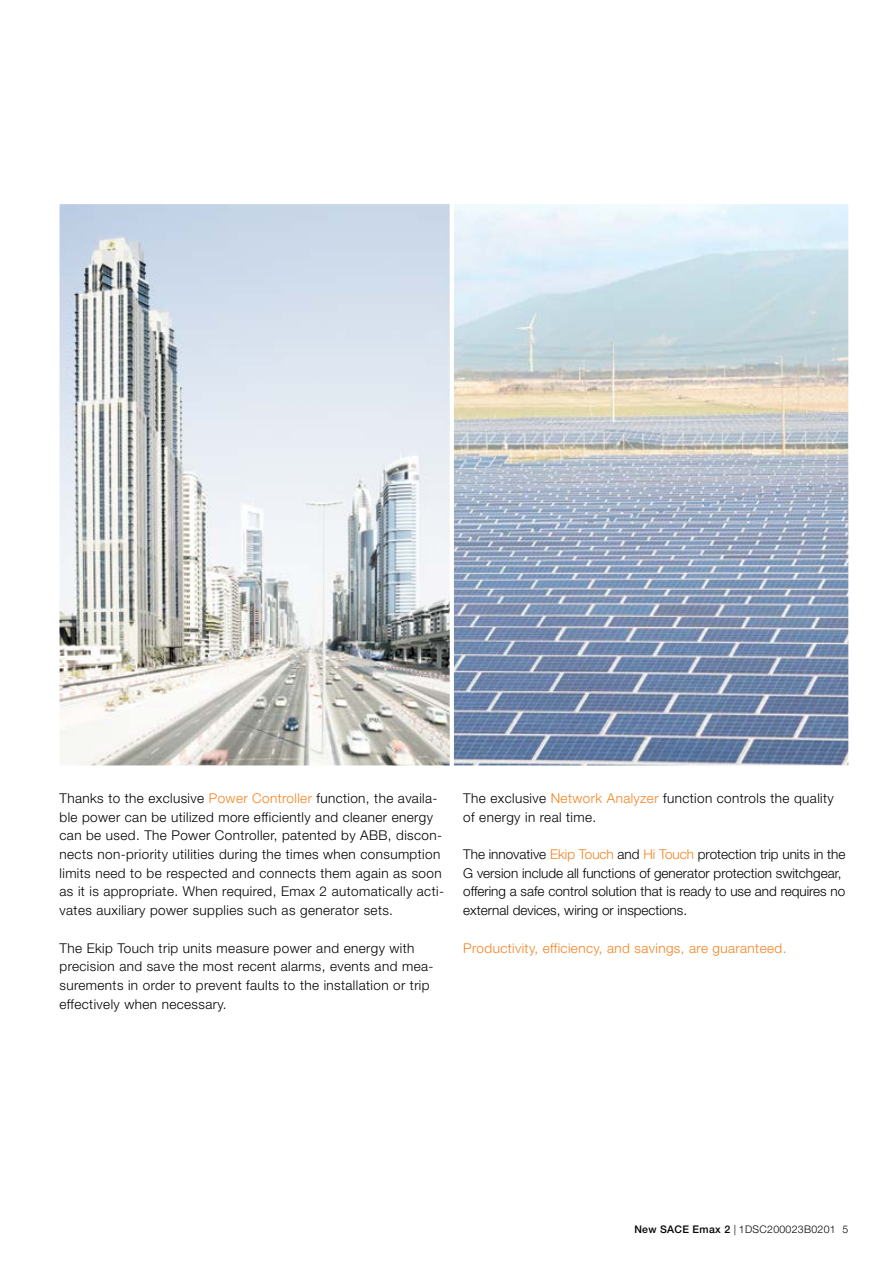
<style>
.page{position:relative;width:893px;height:1263px;background:#fff}
.page>*{position:absolute;margin:0;border:0;box-sizing:border-box;transform-origin:0 0}
.t1{font:300 13.5px/18.8px "Helvetica Neue LT Std";letter-spacing:.03em;color:#000}
.t2{font:300 13.5px/18.8px "Helvetica Neue LT Std";color:#000}
.t3{font:300 13.5px "Helvetica Neue LT Std";letter-spacing:.03em;color:#f58220}
.t4{font:300 10.5px "Helvetica Neue LT Std";letter-spacing:.03em;color:#000}
.s1{color:#f58220}
.s2{font-weight:500}
</style>
<div class="page">
<svg style="left:59px;top:204px;width:389px;height:562px"></svg>
<svg style="left:448px;top:204px;width:401px;height:562px;background:#aebbca"></svg>
<p class="t1" style="left:60px;top:788px;width:386px">Thanks to the exclusive <span class="s1">Power Controller</span> function, the availa&shy;ble power can be utilized more efficiently and cleaner energy can be used. The Power Controller, patented by ABB, discon&shy;nects non-priority utilities during the times when consumption limits need to be respected and connects them again as soon as it is appropriate. When required, Emax 2 automatically acti&shy;vates auxiliary power supplies such as generator sets.</p>
<p class="t1" style="left:60px;top:938px;width:375px">The Ekip Touch trip units measure power and energy with precision and save the most recent alarms, events and mea&shy;surements in order to prevent faults to the installation or trip effectively when necessary.</p>
<p class="t1" style="left:463px;top:788px;width:372px">The exclusive <span class="s1">Network Analyzer</span> function controls the quality of energy in real time.</p>
<p class="t2" style="left:463px;top:844px;width:384px">The innovative <span class="s1">Ekip Touch</span> and <span class="s1">Hi Touch</span> protection trip units in the G version include all functions of generator protection switchgear, offering a safe control solution that is ready to use and requires no external devices, wiring or inspections.</p>
<p class="t3" style="left:463px;top:939px;width:325px">Productivity, efficiency, and savings, are guaranteed.</p>
<p class="t4" style="left:634px;top:1223px;width:215px"><span class="s2">New SACE Emax 2</span> | 1DSC200023B0201 5</p>
</div>
